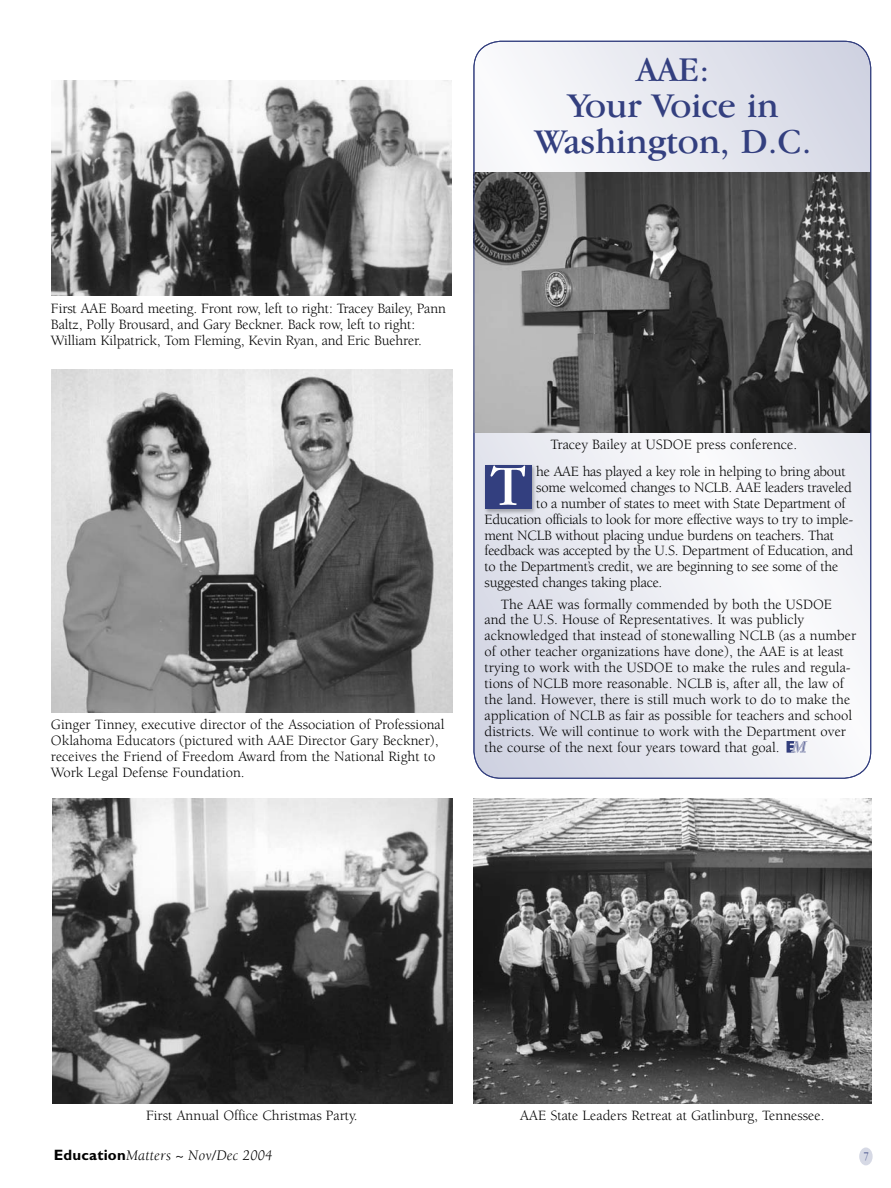
<style>
.page{position:relative;width:891px;height:1188px;background:#fff}
.page>*{position:absolute;margin:0;border:0;box-sizing:border-box;transform-origin:0 0}
.t1{font:59.4px "Garamond IT Cby BT";color:#fff}
.t2{font:36px/36px "Garamond IT Cby BT";color:#333f7f;text-align:center}
.t3{font:italic 15px "Berkeley";letter-spacing:.015em;color:#000}
.t4{font:14.7px/15.9px "Berkeley";color:#000}
.t5{font:14.7px "Berkeley";letter-spacing:-.02em;color:#000}
.t6{font:300 condensed 12px "Garamond";color:#333f7f}
.s1{font-family:"Gill Sans";font-weight:700;font-style:normal}
.s2{font-style:normal}
</style>
<div class="page">
<img style="left:51px;top:81px;width:400px;height:215px">
<img style="left:52px;top:798px;width:401px;height:305px">
<img style="left:51px;top:370px;width:402px;height:343px">
<img style="left:473px;top:798px;width:398px;height:305px">
<div style="left:859px;top:1148px;width:14px;height:17px;background:#d6d9e5;border-radius:50%"></div>
<svg style="left:473px;top:40px;width:399px;height:738px"></svg>
<div style="left:483px;top:463px;width:55px;height:52px;background:#000;opacity:.3"></div>
<div style="left:485px;top:465px;width:46px;height:43px;background:#333f7f"></div>
<svg style="left:787px;top:741px;width:20px;height:11px"></svg>
<h2 class="t2" style="left:535px;top:51px;width:278px">AAE:<br>Your Voice in<br>Washington, D.C.</h2>
<p class="t4" style="left:51px;top:301px;width:396px">First AAE Board meeting. Front row, left to right: Tracey Bailey, Pann<br>Baltz, Polly Brousard, and Gary Beckner. Back row, left to right:<br>William Kilpatrick, Tom Fleming, Kevin Ryan, and Eric Buehrer.</p>
<p class="t4" style="left:51px;top:717px;width:395px">Ginger Tinney, executive director of the Association of Professional Oklahoma Educators (pictured with AAE Director Gary Beckner), receives the Friend of Freedom Award from the National Right to Work Legal Defense Foundation.</p>
<p class="t4" style="left:551px;top:436px;width:248px">Tracey Bailey at USDOE press conference.</p>
<h1 class="t1" style="left:490px;top:451px;width:37px">T</h1>
<p class="t5" style="left:536px;top:464px;width:311px">he AAE has played a key role in helping to bring about</p>
<p class="t5" style="left:536px;top:480px;width:317px">some welcomed changes to NCLB. AAE leaders traveled</p>
<p class="t5" style="left:536px;top:495px;width:311px">to a number of states to meet with State Department of</p>
<p class="t5" style="left:485px;top:511px;width:370px">Education officials to look for more effective ways to try to imple-</p>
<p class="t5" style="left:485px;top:527px;width:351px">ment NCLB without placing undue burdens on teachers. That</p>
<p class="t5" style="left:485px;top:543px;width:370px">feedback was accepted by the U.S. Department of Education, and</p>
<p class="t5" style="left:485px;top:559px;width:355px">to the Department’s credit, we are beginning to see some of the</p>
<p class="t5" style="left:485px;top:575px;width:179px">suggested changes taking place.</p>
<p class="t4" style="left:485px;top:596px;width:373px;text-indent:16px">The AAE was formally commended by both the USDOE and the U.S. House of Representatives. It was publicly acknowledged that instead of stonewalling NCLB (as a number of other teacher organizations have done), the AAE is at least trying to work with the USDOE to make the rules and regula&shy;tions of NCLB more reasonable. NCLB is, after all, the law of the land. However, there is still much work to do to make the application of NCLB as fair as possible for teachers and school districts. We will continue to work with the Department over the course of the next four years toward that goal.</p>
<p class="t4" style="left:146px;top:1107px;width:213px">First Annual Office Christmas Party.</p>
<p class="t4" style="left:520px;top:1108px;width:306px">AAE State Leaders Retreat at Gatlinburg, Tennessee.</p>
<p class="t3" style="left:54px;top:1148px;width:220px"><span class="s1">Education</span>Matters <span class="s2">~</span> Nov/Dec 2004</p>
<p class="t6" style="left:864px;top:1149px;width:6px">7</p>
</div>
